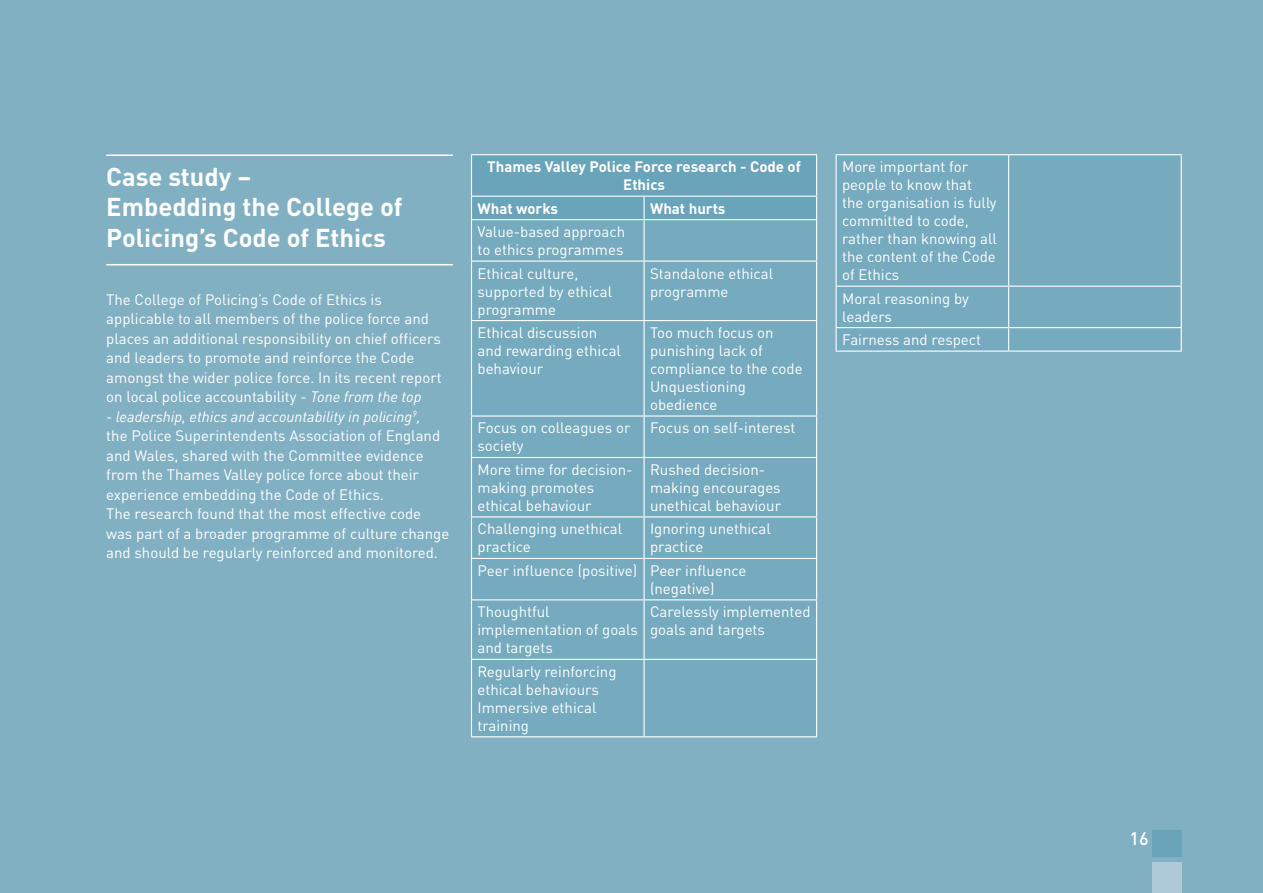
<style>
.page{position:relative;width:1263px;height:893px;background:#82b0c3}
.page>*{position:absolute;margin:0;border:0;box-sizing:border-box;transform-origin:0 0}
.Body_text{font:700 25.5px/30.6px "DIN Pro";color:#fff}
.t1{font:500 18px "DIN";color:#fff}
.Body_text-2{font:15px/18px "DIN Pro";color:#fff}
.t2{font:700 15px/18px "DIN Pro";color:#fff;text-align:center}
.s1{font-style:italic}
</style>
<div class="page">
<hr style="left:106px;top:154px;width:347px;height:2px;background:#fff">
<hr style="left:106px;top:264px;width:347px;height:1px;background:#fff">
<div style="left:472px;top:220px;width:344px;height:516px;background:#76aabe"></div>
<hr style="left:471px;top:154px;width:173px;height:1px;background:#fff">
<hr style="left:644px;top:154px;width:173px;height:1px;background:#fff">
<div style="left:471px;top:155px;width:346px;height:64px;background:#6aa4ba"></div>
<hr style="left:471px;top:219px;width:173px;height:1px;background:#fff">
<hr style="left:471px;top:220px;width:1px;height:41px;background:#fff">
<hr style="left:644px;top:219px;width:173px;height:1px;background:#fff">
<hr style="left:643px;top:220px;width:2px;height:41px;background:#fff">
<hr style="left:816px;top:220px;width:1px;height:41px;background:#fff">
<hr style="left:471px;top:261px;width:173px;height:1px;background:#fff">
<hr style="left:471px;top:262px;width:1px;height:58px;background:#fff">
<hr style="left:644px;top:261px;width:173px;height:1px;background:#fff">
<hr style="left:643px;top:262px;width:2px;height:58px;background:#fff">
<hr style="left:816px;top:262px;width:1px;height:58px;background:#fff">
<hr style="left:471px;top:320px;width:173px;height:1px;background:#fff">
<hr style="left:471px;top:321px;width:1px;height:94px;background:#fff">
<hr style="left:644px;top:320px;width:173px;height:1px;background:#fff">
<hr style="left:643px;top:321px;width:2px;height:94px;background:#fff">
<hr style="left:816px;top:321px;width:1px;height:94px;background:#fff">
<hr style="left:471px;top:415px;width:173px;height:2px;background:#fff">
<hr style="left:471px;top:417px;width:1px;height:40px;background:#fff">
<hr style="left:644px;top:415px;width:173px;height:2px;background:#fff">
<hr style="left:643px;top:417px;width:2px;height:40px;background:#fff">
<hr style="left:816px;top:417px;width:1px;height:40px;background:#fff">
<hr style="left:471px;top:457px;width:173px;height:1px;background:#fff">
<hr style="left:471px;top:458px;width:1px;height:58px;background:#fff">
<hr style="left:644px;top:457px;width:173px;height:1px;background:#fff">
<hr style="left:643px;top:458px;width:2px;height:58px;background:#fff">
<hr style="left:816px;top:458px;width:1px;height:58px;background:#fff">
<hr style="left:471px;top:516px;width:173px;height:1px;background:#fff">
<hr style="left:471px;top:517px;width:1px;height:41px;background:#fff">
<hr style="left:644px;top:516px;width:173px;height:1px;background:#fff">
<hr style="left:643px;top:517px;width:2px;height:41px;background:#fff">
<hr style="left:816px;top:517px;width:1px;height:41px;background:#fff">
<hr style="left:471px;top:558px;width:173px;height:1px;background:#fff">
<hr style="left:471px;top:559px;width:1px;height:40px;background:#fff">
<hr style="left:644px;top:558px;width:173px;height:1px;background:#fff">
<hr style="left:643px;top:559px;width:2px;height:40px;background:#fff">
<hr style="left:816px;top:559px;width:1px;height:40px;background:#fff">
<hr style="left:471px;top:599px;width:173px;height:1px;background:#fff">
<hr style="left:471px;top:600px;width:1px;height:59px;background:#fff">
<hr style="left:644px;top:599px;width:173px;height:1px;background:#fff">
<hr style="left:643px;top:600px;width:2px;height:59px;background:#fff">
<hr style="left:816px;top:600px;width:1px;height:59px;background:#fff">
<hr style="left:471px;top:659px;width:173px;height:1px;background:#fff">
<hr style="left:471px;top:660px;width:1px;height:76px;background:#fff">
<hr style="left:644px;top:659px;width:173px;height:1px;background:#fff">
<hr style="left:643px;top:660px;width:2px;height:76px;background:#fff">
<hr style="left:816px;top:660px;width:1px;height:76px;background:#fff">
<hr style="left:471px;top:736px;width:173px;height:1px;background:#fff">
<hr style="left:644px;top:736px;width:173px;height:1px;background:#fff">
<div style="left:837px;top:155px;width:344px;height:196px;background:#76aabe"></div>
<hr style="left:835px;top:154px;width:174px;height:1px;background:#fff">
<hr style="left:835px;top:155px;width:2px;height:131px;background:#fff">
<hr style="left:1009px;top:154px;width:173px;height:1px;background:#fff">
<hr style="left:1008px;top:155px;width:1px;height:131px;background:#fff">
<hr style="left:1181px;top:155px;width:1px;height:131px;background:#fff">
<hr style="left:835px;top:286px;width:174px;height:1px;background:#fff">
<hr style="left:835px;top:287px;width:2px;height:40px;background:#fff">
<hr style="left:1009px;top:286px;width:173px;height:1px;background:#fff">
<hr style="left:1008px;top:287px;width:1px;height:40px;background:#fff">
<hr style="left:1181px;top:287px;width:1px;height:40px;background:#fff">
<hr style="left:835px;top:327px;width:174px;height:1px;background:#fff">
<hr style="left:835px;top:328px;width:2px;height:23px;background:#fff">
<hr style="left:1009px;top:327px;width:173px;height:1px;background:#fff">
<svg style="left:1008px;top:328px;width:1px;height:23px"></svg>
<svg style="left:1181px;top:328px;width:1px;height:23px"></svg>
<hr style="left:835px;top:351px;width:174px;height:1px;background:#fff">
<hr style="left:1009px;top:351px;width:173px;height:1px;background:#fff">
<div style="left:1152px;top:831px;width:30px;height:26px;background:#6aa4ba"></div>
<div style="left:1152px;top:862px;width:30px;height:31px;background:#aec9d7"></div>
<p class="Body_text" style="left:106px;top:158px;width:146px">Case study –</p>
<p class="Body_text" style="left:106px;top:189px;width:298px">Embedding the College of<br>Policing’s Code of Ethics</p>
<p class="Body_text-2" style="left:106px;top:288px;width:337px;line-height:19.5px">The College of Policing’s Code of Ethics is applicable to all members of the police force and places an additional responsibility on chief officers and leaders to promote and reinforce the Code amongst the wider police force. In its recent report on local police accountability - <span class="s1">Tone from the top</span></p>
<p class="Body_text-2" style="left:106px;top:405px;width:335px;line-height:19.5px"><span class="s1">- leadership, ethics and accountability in policing</span><sup>9</sup><span class="s1">, </span>the Police Superintendents Association of England and Wales, shared with the Committee evidence from the Thames Valley police force about their experience embedding the Code of Ethics.</p>
<p class="Body_text-2" style="left:106px;top:503px;width:316px">The research found that the most effective code</p>
<p class="Body_text-2" style="left:106px;top:522px;width:345px;line-height:19.5px">was part of a broader programme of culture change and should be regularly reinforced and monitored.</p>
<p class="t2" style="left:487px;top:156px;width:315px">Thames Valley Police Force research - Code of<br>Ethics</p>
<p class="t2" style="left:477px;top:197px;width:82px">What works</p>
<p class="t2" style="left:650px;top:197px;width:77px">What hurts</p>
<p class="Body_text-2" style="left:477px;top:221px;width:149px">Value-based approach to ethics programmes</p>
<p class="Body_text-2" style="left:477px;top:263px;width:136px">Ethical culture, supported by ethical programme</p>
<p class="Body_text-2" style="left:650px;top:263px;width:125px">Standalone ethical programme</p>
<p class="Body_text-2" style="left:477px;top:322px;width:145px">Ethical discussion and rewarding ethical behaviour</p>
<p class="Body_text-2" style="left:650px;top:322px;width:154px">Too much focus on punishing lack of compliance to the code</p>
<p class="Body_text-2" style="left:650px;top:376px;width:98px">Unquestioning obedience</p>
<p class="Body_text-2" style="left:477px;top:418px;width:154px">Focus on colleagues or society</p>
<p class="Body_text-2" style="left:650px;top:418px;width:147px">Focus on self-interest</p>
<p class="Body_text-2" style="left:477px;top:459px;width:157px">More time for decision&shy;making promotes ethical behaviour</p>
<p class="Body_text-2" style="left:650px;top:459px;width:132px">Rushed decision&shy;making encourages unethical behaviour</p>
<p class="Body_text-2" style="left:477px;top:518px;width:146px">Challenging unethical practice</p>
<p class="Body_text-2" style="left:650px;top:518px;width:122px">Ignoring unethical practice</p>
<p class="Body_text-2" style="left:477px;top:560px;width:161px">Peer influence (positive)</p>
<p class="Body_text-2" style="left:650px;top:560px;width:98px">Peer influence (negative)</p>
<p class="Body_text-2" style="left:477px;top:601px;width:162px">Thoughtful implementation of goals and targets</p>
<p class="Body_text-2" style="left:650px;top:601px;width:162px">Carelessly implemented goals and targets</p>
<p class="Body_text-2" style="left:477px;top:661px;width:140px">Regularly reinforcing ethical behaviours</p>
<p class="Body_text-2" style="left:477px;top:697px;width:120px">Immersive ethical training</p>
<p class="Body_text-2" style="left:842px;top:156px;width:156px">More important for people to know that the organisation is fully committed to code, rather than knowing all the content of the Code of Ethics</p>
<p class="Body_text-2" style="left:842px;top:288px;width:128px">Moral reasoning by leaders</p>
<p class="Body_text-2" style="left:842px;top:329px;width:141px">Fairness and respect</p>
<p class="t1" style="left:1129px;top:827px;width:21px">16</p>
</div>
